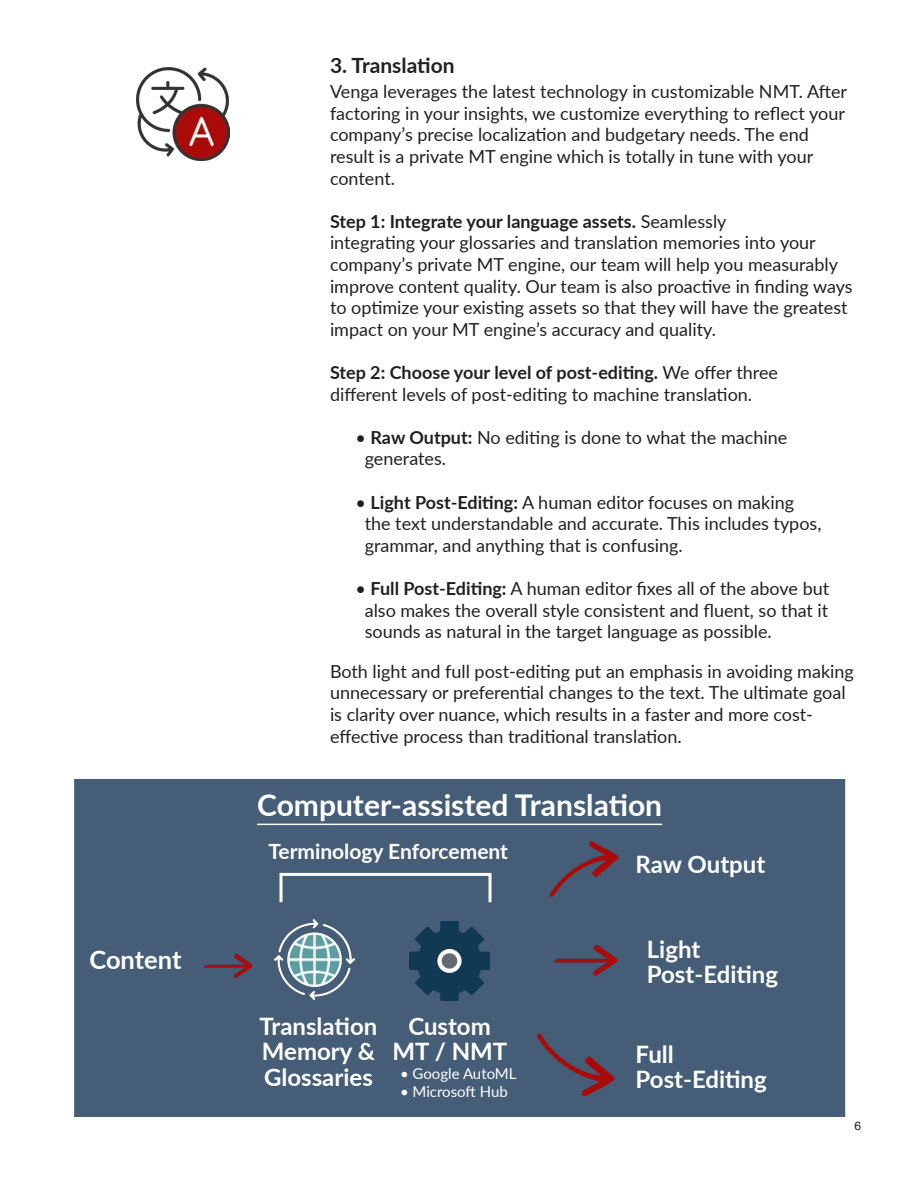
<style>
.page{position:relative;width:918px;height:1188px;background:#fff}
.page>*{position:absolute;margin:0;border:0;box-sizing:border-box;transform-origin:0 0}
.t1{font:700 30px "Lato";color:#fff}
.t2{font:700 25.5px "Lato";letter-spacing:-.005em;color:#fff}
.t3{font:700 24px "Lato";color:#fff}
.t4{font:700 21px "Lato";color:#fff}
.t5{font:700 21px "Lato";color:#231f20}
.t6{font:18px/21.6px "Lato";color:#231f20}
.t7{font:700 18px "Lato";color:#231f20}
.t8{font:15px "Lato";color:#fff}
.Body_copy{font:12px "Helvetica";color:#231f20}
.s1{font-weight:400}
.s2{font-weight:700}
</style>
<div class="page">
<img style="left:137px;top:68px;width:92px;height:93px">
<div style="left:74px;top:779px;width:771px;height:338px;background:#455d77"></div>
<img style="left:275px;top:919px;width:79px;height:80px">
<img style="left:410px;top:922px;width:79px;height:79px">
<div style="left:280px;top:873px;width:212px;height:31px;border:3px solid #fff"></div>
<hr style="left:257px;top:824px;width:405px;height:1px;background:#fff">
<img style="left:204px;top:954px;width:48px;height:24px">
<img style="left:555px;top:945px;width:61px;height:31px">
<img style="left:542px;top:837px;width:81px;height:60px">
<img style="left:528px;top:1033px;width:92px;height:67px">
<p class="t2" style="left:89px;top:940px;width:94px">Content</p>
<p class="t5" style="left:330px;top:50px;width:126px">3. Translation</p>
<p class="t6" style="left:330px;top:80px;width:519px">Venga leverages the latest technology in customizable NMT. After factoring in your insights, we customize everything to reflect your company’s precise localization and budgetary needs. The end</p>
<p class="t6" style="left:330px;top:145px;width:485px">result is a private MT engine which is totally in tune with your</p>
<p class="t6" style="left:330px;top:166px;width:67px">content.</p>
<p class="t7" style="left:330px;top:208px;width:398px">Step 1: Integrate your language assets. <span class="s1">Seamlessly</span></p>
<p class="t6" style="left:330px;top:231px;width:524px">integrating your glossaries and translation memories into your company’s private MT engine, our team will help you measurably improve content quality. Our team is also proactive in finding ways to optimize your existing assets so that they will have the greatest impact on your MT engine’s accuracy and quality.</p>
<p class="t7" style="left:330px;top:359px;width:450px">Step 2: Choose your level of post-editing. <span class="s1">We offer three</span></p>
<p class="t6" style="left:330px;top:382px;width:424px">different levels of post-editing to machine translation.</p>
<p class="t6" style="left:356px;top:426px;width:433px">• <span class="s2">Raw Output:</span> No editing is done to what the machine</p>
<p class="t6" style="left:365px;top:447px;width:83px">generates.</p>
<p class="t6" style="left:356px;top:490px;width:440px">• <span class="s2">Light Post-Editing:</span> A human editor focuses on making</p>
<p class="t6" style="left:365px;top:512px;width:458px">the text understandable and accurate. This includes typos,</p>
<p class="t6" style="left:365px;top:534px;width:320px">grammar, and anything that is confusing.</p>
<p class="t6" style="left:356px;top:577px;width:475px">• <span class="s2">Full Post-Editing:</span> A human editor fixes all of the above but</p>
<p class="t6" style="left:365px;top:598px;width:465px">also makes the overall style consistent and fluent, so that it</p>
<p class="t6" style="left:365px;top:620px;width:409px">sounds as natural in the target language as possible.</p>
<p class="t6" style="left:330px;top:660px;width:525px">Both light and full post-editing put an emphasis in avoiding making unnecessary or preferential changes to the text. The ultimate goal is clarity over nuance, which results in a faster and more cost&shy;effective process than traditional translation.</p>
<p class="t1" style="left:257px;top:783px;width:407px">Computer-assisted Translation</p>
<p class="t4" style="left:268px;top:836px;width:241px">Terminology Enforcement</p>
<p class="t3" style="left:260px;top:1008px;width:119px">Translation</p>
<p class="t3" style="left:262px;top:1034px;width:115px">Memory &amp;</p>
<p class="t3" style="left:264px;top:1059px;width:110px">Glossaries</p>
<p class="t3" style="left:408px;top:1008px;width:84px">Custom</p>
<p class="t3" style="left:393px;top:1034px;width:116px">MT / NMT</p>
<p class="t8" style="left:400px;top:1063px;width:118px">• Google AutoML</p>
<p class="t8" style="left:400px;top:1081px;width:109px">• Microsoft Hub</p>
<p class="t3" style="left:636px;top:846px;width:131px">Raw Output</p>
<p class="t3" style="left:647px;top:932px;width:55px">Light</p>
<p class="t3" style="left:647px;top:957px;width:133px">Post-Editing</p>
<p class="t3" style="left:636px;top:1036px;width:40px">Full</p>
<p class="t3" style="left:636px;top:1062px;width:133px">Post-Editing</p>
<p class="Body_copy" style="left:854px;top:1116px;width:8px">6</p>
</div>
